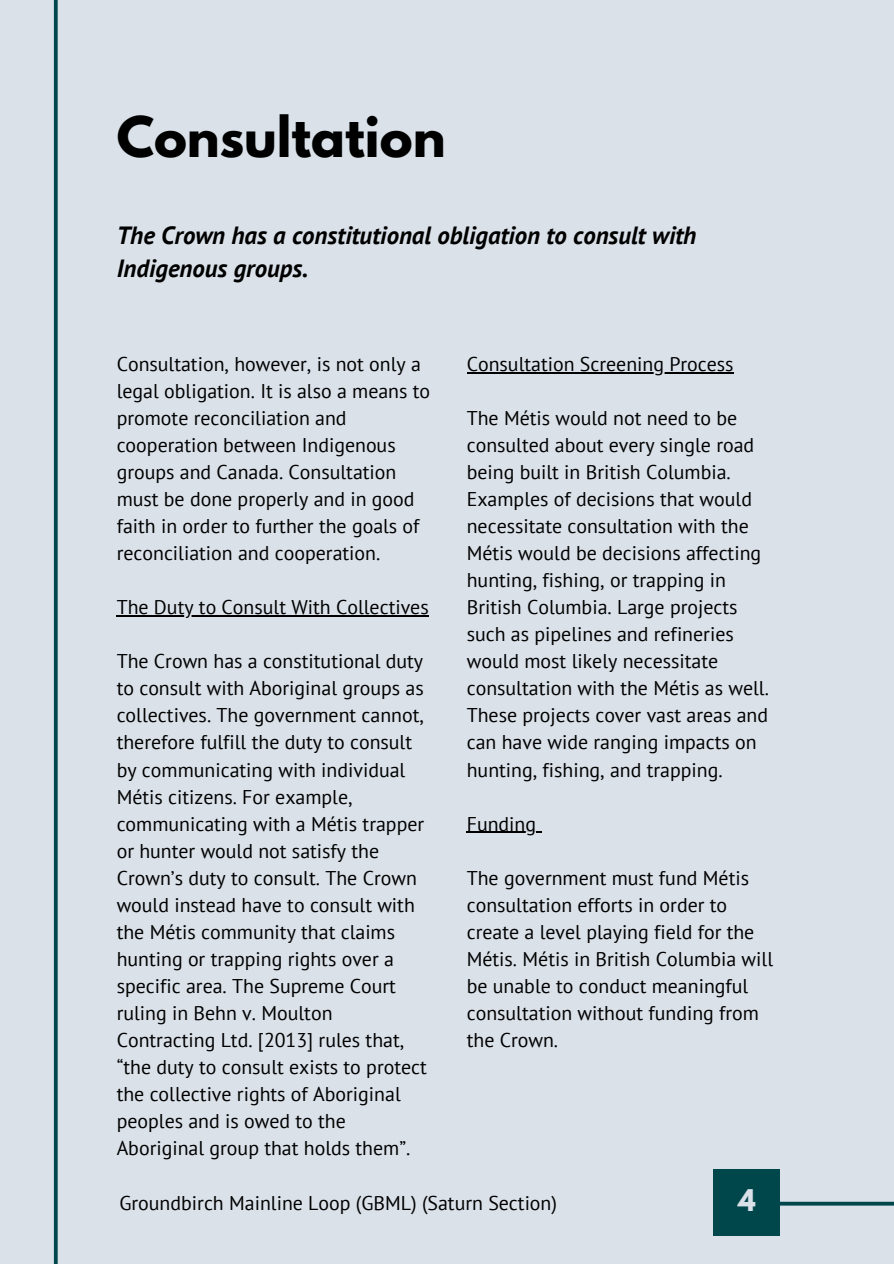
<style>
.page{position:relative;width:894px;height:1264px;background:#fff}
.page>*{position:absolute;margin:0;border:0;box-sizing:border-box;transform-origin:0 0}
.t1{font:700 49.65px "League Spartan";color:#000}
.t2{font:700 26.55px "League Spartan";color:#dae1e9}
.t3{font:italic 700 24.9px/33.8px "PT Sans";color:#000}
.t4{font:19.8px/27px "PT Sans";color:#000}
</style>
<div class="page">
<div style="left:0;top:0;width:893px;height:1263px;background:#dae1e9"></div>
<hr style="left:117px;top:615px;width:311px;height:1px;background:#000">
<hr style="left:466px;top:372px;width:267px;height:1px;background:#000">
<hr style="left:466px;top:831px;width:70px;height:1px;background:#000">
<svg style="left:53px;top:0;width:5px;height:1263px;background:#346c71"></svg>
<svg style="left:779px;top:1188px;width:114px;height:30px"></svg>
<div style="left:713px;top:1169px;width:66px;height:66px;background:#00474c"></div>
<p class="t1" style="left:117px;top:113px;width:330px">Consultation</p>
<p class="t3" style="left:117px;top:217px;width:581px">The Crown has a constitutional obligation to consult with<br>Indigenous groups.</p>
<p class="t4" style="left:117px;top:350px;width:315px">Consultation, however, is not only a legal obligation. It is also a means to promote reconciliation and cooperation between Indigenous groups and Canada. Consultation must be done properly and in good faith in order to further the goals of reconciliation and cooperation.</p>
<p class="t4" style="left:117px;top:593px;width:313px">The Duty to Consult With Collectives</p>
<p class="t4" style="left:117px;top:647px;width:311px">The Crown has a constitutional duty to consult with Aboriginal groups as collectives. The government cannot, therefore fulfill the duty to consult by communicating with individual Métis citizens. For example, communicating with a Métis trapper or hunter would not satisfy the Crown’s duty to consult. The Crown would instead have to consult with the Métis community that claims hunting or trapping rights over a specific area. The Supreme Court ruling in Behn v. Moulton Contracting Ltd. [2013] rules that, “the duty to consult exists to protect the collective rights of Aboriginal peoples and is owed to the Aboriginal group that holds them”.</p>
<p class="t4" style="left:466px;top:350px;width:268px">Consultation Screening Process</p>
<p class="t4" style="left:466px;top:404px;width:303px">The Métis would not need to be consulted about every single road being built in British Columbia.<br>Examples of decisions that would necessitate consultation with the Métis would be decisions affecting hunting, fishing, or trapping in British Columbia. Large projects such as pipelines and refineries would most likely necessitate consultation with the Métis as well.<br>These projects cover vast areas and can have wide ranging impacts on hunting, fishing, and trapping.</p>
<p class="t4" style="left:466px;top:809px;width:71px">Funding</p>
<p class="t4" style="left:466px;top:863px;width:308px">The government must fund Métis consultation efforts in order to create a level playing field for the<br>Métis. Métis in British Columbia will be unable to conduct meaningful consultation without funding from the Crown.</p>
<p class="t4" style="left:119px;top:1189px;width:439px">Groundbirch Mainline Loop (GBML) (Saturn Section)</p>
<p class="t2" style="left:737px;top:1186px;width:19px">4</p>
</div>
